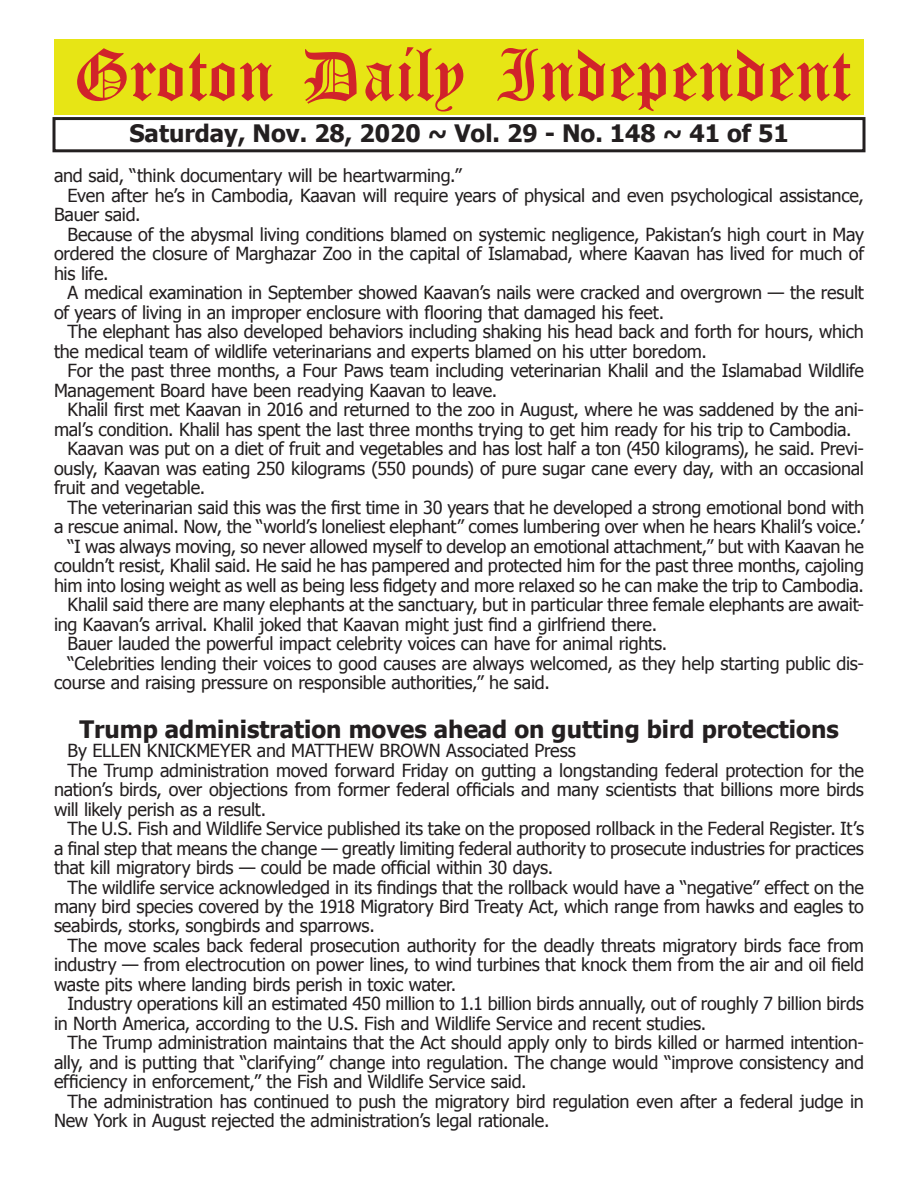
<style>
.page{position:relative;width:918px;height:1188px;background:#fff}
.page>*{position:absolute;margin:0;border:0;box-sizing:border-box;transform-origin:0 0}
.t1{font:54px "Old English Five";color:#d1232a}
.t2{font:700 24px "Tahoma";color:#231f20}
.t3{font:18px "Tahoma";letter-spacing:-.015em;color:#231f20}
</style>
<div class="page">
<div style="left:52px;top:117px;width:814px;height:35px;border:3px solid #231f20"></div>
<div style="left:54px;top:40px;width:810px;height:75px;background:#e7e515"></div>
<h1 class="t1" style="left:73px;top:50px;width:779px">Groton Daily Independent</h1>
<h2 class="t2" style="left:129px;top:116px;width:661px">Saturday, Nov. 28, 2020 ~ Vol. 29 - No. 148 ~ 41 of 51</h2>
<p class="t3" style="left:54px;top:164px;width:409px">and said, “think documentary will be heartwarming.”</p>
<p class="t3" style="left:68px;top:183px;width:798px">Even after he’s in Cambodia, Kaavan will require years of physical and even psychological assistance,</p>
<p class="t3" style="left:54px;top:203px;width:88px">Bauer said.</p>
<p class="t3" style="left:68px;top:222px;width:798px">Because of the abysmal living conditions blamed on systemic negligence, Pakistan’s high court in May</p>
<p class="t3" style="left:54px;top:242px;width:812px">ordered the closure of Marghazar Zoo in the capital of Islamabad, where Kaavan has lived for much of</p>
<p class="t3" style="left:54px;top:261px;width:56px">his life.</p>
<p class="t3" style="left:68px;top:281px;width:798px">A medical examination in September showed Kaavan’s nails were cracked and overgrown — the result</p>
<p class="t3" style="left:54px;top:300px;width:612px">of years of living in an improper enclosure with flooring that damaged his feet.</p>
<p class="t3" style="left:68px;top:320px;width:798px">The elephant has also developed behaviors including shaking his head back and forth for hours, which</p>
<p class="t3" style="left:54px;top:339px;width:655px">the medical team of wildlife veterinarians and experts blamed on his utter boredom.</p>
<p class="t3" style="left:68px;top:359px;width:798px">For the past three months, a Four Paws team including veterinarian Khalil and the Islamabad Wildlife</p>
<p class="t3" style="left:54px;top:378px;width:445px">Management Board have been readying Kaavan to leave.</p>
<p class="t3" style="left:68px;top:398px;width:798px">Khalil first met Kaavan in 2016 and returned to the zoo in August, where he was saddened by the ani-</p>
<p class="t3" style="left:54px;top:417px;width:799px">mal’s condition. Khalil has spent the last three months trying to get him ready for his trip to Cambodia.</p>
<p class="t3" style="left:68px;top:437px;width:798px">Kaavan was put on a diet of fruit and vegetables and has lost half a ton (450 kilograms), he said. Previ-</p>
<p class="t3" style="left:54px;top:456px;width:812px">ously, Kaavan was eating 250 kilograms (550 pounds) of pure sugar cane every day, with an occasional</p>
<p class="t3" style="left:54px;top:476px;width:153px">fruit and vegetable.</p>
<p class="t3" style="left:68px;top:495px;width:798px">The veterinarian said this was the first time in 30 years that he developed a strong emotional bond with</p>
<p class="t3" style="left:54px;top:515px;width:812px">a rescue animal. Now, the “world’s loneliest elephant” comes lumbering over when he hears Khalil’s voice.’</p>
<p class="t3" style="left:68px;top:534px;width:798px">“I was always moving, so never allowed myself to develop an emotional attachment,” but with Kaavan he</p>
<p class="t3" style="left:54px;top:554px;width:811px">couldn’t resist, Khalil said. He said he has pampered and protected him for the past three months, cajoling</p>
<p class="t3" style="left:54px;top:573px;width:812px">him into losing weight as well as being less fidgety and more relaxed so he can make the trip to Cambodia.</p>
<p class="t3" style="left:68px;top:592px;width:798px">Khalil said there are many elephants at the sanctuary, but in particular three female elephants are await-</p>
<p class="t3" style="left:54px;top:612px;width:605px">ing Kaavan’s arrival. Khalil joked that Kaavan might just find a girlfriend there.</p>
<p class="t3" style="left:68px;top:631px;width:601px">Bauer lauded the powerful impact celebrity voices can have for animal rights.</p>
<p class="t3" style="left:68px;top:651px;width:798px">“Celebrities lending their voices to good causes are always welcomed, as they help starting public dis-</p>
<p class="t3" style="left:54px;top:670px;width:497px">course and raising pressure on responsible authorities,” he said.</p>
<h2 class="t2" style="left:79px;top:712px;width:761px">Trump administration moves ahead on gutting bird protections</h2>
<p class="t3" style="left:68px;top:738px;width:510px">By ELLEN KNICKMEYER and MATTHEW BROWN Associated Press</p>
<p class="t3" style="left:68px;top:758px;width:798px">The Trump administration moved forward Friday on gutting a longstanding federal protection for the</p>
<p class="t3" style="left:54px;top:777px;width:811px">nation’s birds, over objections from former federal officials and many scientists that billions more birds</p>
<p class="t3" style="left:54px;top:797px;width:214px">will likely perish as a result.</p>
<p class="t3" style="left:68px;top:816px;width:798px">The U.S. Fish and Wildlife Service published its take on the proposed rollback in the Federal Register. It’s</p>
<p class="t3" style="left:54px;top:836px;width:811px">a final step that means the change — greatly limiting federal authority to prosecute industries for practices</p>
<p class="t3" style="left:54px;top:855px;width:501px">that kill migratory birds — could be made official within 30 days.</p>
<p class="t3" style="left:68px;top:875px;width:798px">The wildlife service acknowledged in its findings that the rollback would have a “negative” effect on the</p>
<p class="t3" style="left:54px;top:894px;width:812px">many bird species covered by the 1918 Migratory Bird Treaty Act, which range from hawks and eagles to</p>
<p class="t3" style="left:54px;top:914px;width:322px">seabirds, storks, songbirds and sparrows.</p>
<p class="t3" style="left:68px;top:933px;width:798px">The move scales back federal prosecution authority for the deadly threats migratory birds face from</p>
<p class="t3" style="left:54px;top:953px;width:812px">industry — from electrocution on power lines, to wind turbines that knock them from the air and oil field</p>
<p class="t3" style="left:54px;top:972px;width:404px">waste pits where landing birds perish in toxic water.</p>
<p class="t3" style="left:68px;top:992px;width:798px">Industry operations kill an estimated 450 million to 1.1 billion birds annually, out of roughly 7 billion birds</p>
<p class="t3" style="left:54px;top:1011px;width:654px">in North America, according to the U.S. Fish and Wildlife Service and recent studies.</p>
<p class="t3" style="left:68px;top:1031px;width:798px">The Trump administration maintains that the Act should apply only to birds killed or harmed intention-</p>
<p class="t3" style="left:54px;top:1050px;width:811px">ally, and is putting that “clarifying” change into regulation. The change would “improve consistency and</p>
<p class="t3" style="left:54px;top:1070px;width:474px">efficiency in enforcement,” the Fish and Wildlife Service said.</p>
<p class="t3" style="left:68px;top:1089px;width:798px">The administration has continued to push the migratory bird regulation even after a federal judge in</p>
<p class="t3" style="left:54px;top:1109px;width:497px">New York in August rejected the administration’s legal rationale.</p>
</div>
